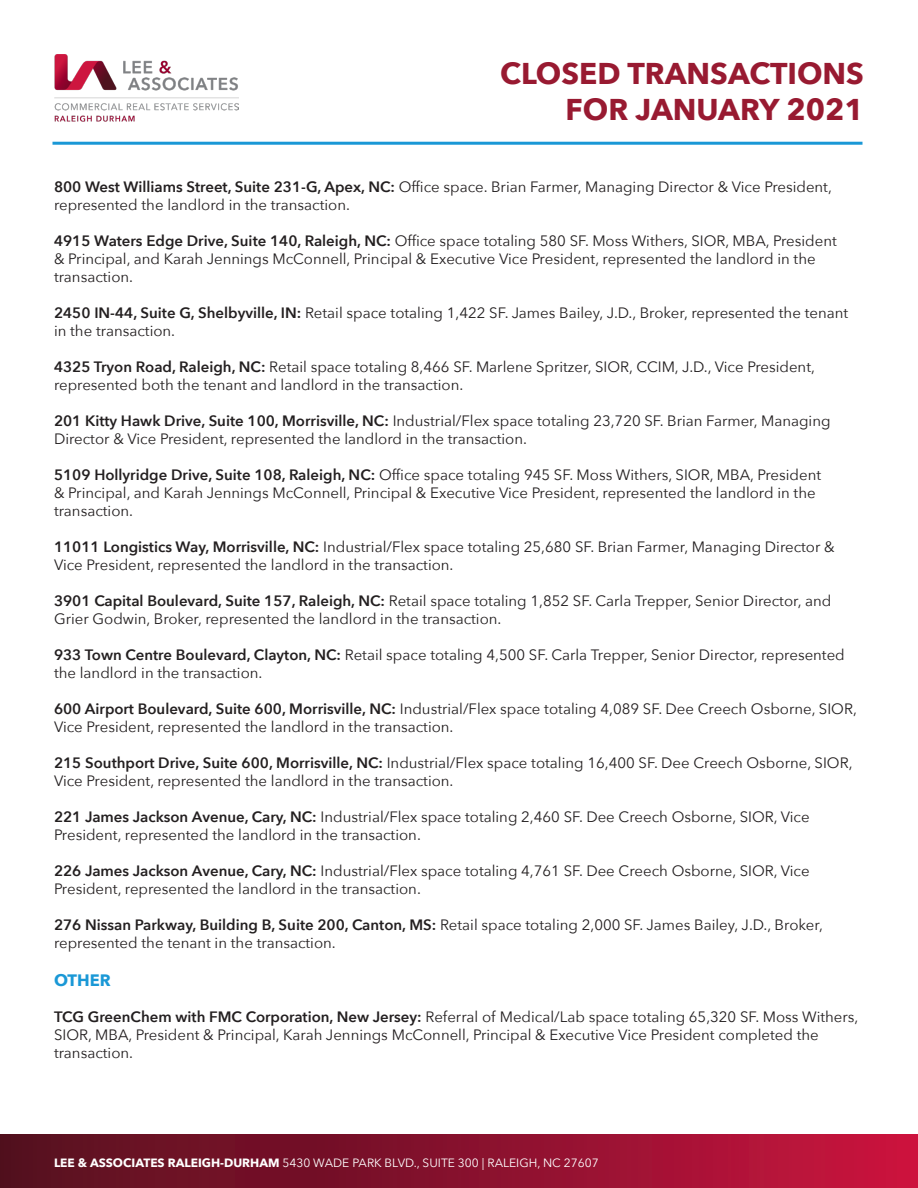
<style>
.page{position:relative;width:918px;height:1188px;background:#fff}
.page>*{position:absolute;margin:0;border:0;box-sizing:border-box;transform-origin:0 0}
.t1{font:700 30px/36px "Avenir Next";color:#981a31;text-align:right}
.t2{font:700 16.5px "Avenir Next";color:#1a98d6}
.t3{font:15px/18px "Avenir Next";color:#231f20}
.Doc_Title_2{font:12px "Avenir Next";color:#fff}
.s1{font-weight:600}
.s2{font-weight:700}
</style>
<div class="page">
<img style="left:54px;top:54px;width:184px;height:68px">
<hr style="left:52px;top:142px;width:810px;height:3px;background:#1a98d6">
<div style="left:0;top:1134px;width:918px;height:54px;background:linear-gradient(to right,#51101e,#c7133e)"></div>
<p class="t1" style="left:500px;top:55px;width:365px">CLOSED TRANSACTIONS<br>FOR JANUARY 2021</p>
<p class="t3" style="left:54px;top:178px;width:779px"><span class="s1">800 West Williams Street, Suite 231-G, Apex, NC:</span> Office space. Brian Farmer, Managing Director &amp; Vice President, represented the landlord in the transaction.</p>
<p class="t3" style="left:54px;top:232px;width:784px"><span class="s1">4915 Waters Edge Drive, Suite 140, Raleigh, NC:</span> Office space totaling 580 SF. Moss Withers, SIOR, MBA, President &amp; Principal, and Karah Jennings McConnell, Principal &amp; Executive Vice President, represented the landlord in the transaction.</p>
<p class="t3" style="left:54px;top:304px;width:796px"><span class="s1">2450 IN-44, Suite G, Shelbyville, IN:</span> Retail space totaling 1,422 SF. James Bailey, J.D., Broker, represented the tenant in the transaction.</p>
<p class="t3" style="left:54px;top:358px;width:763px"><span class="s1">4325 Tryon Road, Raleigh, NC:</span> Retail space totaling 8,466 SF. Marlene Spritzer, SIOR, CCIM, J.D., Vice President, represented both the tenant and landlord in the transaction.</p>
<p class="t3" style="left:54px;top:412px;width:778px"><span class="s1">201 Kitty Hawk Drive, Suite 100, Morrisville, NC:</span> Industrial/Flex space totaling 23,720 SF. Brian Farmer, Managing<br>Director &amp; Vice President, represented the landlord in the transaction.</p>
<p class="t3" style="left:54px;top:466px;width:769px"><span class="s1">5109 Hollyridge Drive, Suite 108, Raleigh, NC:</span> Office space totaling 945 SF. Moss Withers, SIOR, MBA, President &amp; Principal, and Karah Jennings McConnell, Principal &amp; Executive Vice President, represented the landlord in the transaction.</p>
<p class="t3" style="left:54px;top:538px;width:782px"><span class="s1">11011 Longistics Way, Morrisville, NC:</span> Industrial/Flex space totaling 25,680 SF. Brian Farmer, Managing Director &amp;<br>Vice President, represented the landlord in the transaction.</p>
<p class="t3" style="left:54px;top:592px;width:779px"><span class="s1">3901 Capital Boulevard, Suite 157, Raleigh, NC:</span> Retail space totaling 1,852 SF. Carla Trepper, Senior Director, and<br>Grier Godwin, Broker, represented the landlord in the transaction.</p>
<p class="t3" style="left:54px;top:646px;width:792px"><span class="s1">933 Town Centre Boulevard, Clayton, NC:</span> Retail space totaling 4,500 SF. Carla Trepper, Senior Director, represented the landlord in the transaction.</p>
<p class="t3" style="left:54px;top:700px;width:804px"><span class="s1">600 Airport Boulevard, Suite 600, Morrisville, NC:</span> Industrial/Flex space totaling 4,089 SF. Dee Creech Osborne, SIOR,<br>Vice President, represented the landlord in the transaction.</p>
<p class="t3" style="left:54px;top:754px;width:800px"><span class="s1">215 Southport Drive, Suite 600, Morrisville, NC:</span> Industrial/Flex space totaling 16,400 SF. Dee Creech Osborne, SIOR,<br>Vice President, represented the landlord in the transaction.</p>
<p class="t3" style="left:54px;top:808px;width:757px"><span class="s1">221 James Jackson Avenue, Cary, NC:</span> Industrial/Flex space totaling 2,460 SF. Dee Creech Osborne, SIOR, Vice<br>President, represented the landlord in the transaction.</p>
<p class="t3" style="left:54px;top:862px;width:757px"><span class="s1">226 James Jackson Avenue, Cary, NC:</span> Industrial/Flex space totaling 4,761 SF. Dee Creech Osborne, SIOR, Vice<br>President, represented the landlord in the transaction.</p>
<p class="t3" style="left:54px;top:916px;width:771px"><span class="s1">276 Nissan Parkway, Building B, Suite 200, Canton, MS:</span> Retail space totaling 2,000 SF. James Bailey, J.D., Broker, represented the tenant in the transaction.</p>
<p class="t2" style="left:54px;top:970px;width:58px">OTHER</p>
<p class="t3" style="left:54px;top:1008px;width:806px"><span class="s1">TCG GreenChem with FMC Corporation, New Jersey:</span> Referral of Medical/Lab space totaling 65,320 SF. Moss Withers,<br>SIOR, MBA, President &amp; Principal, Karah Jennings McConnell, Principal &amp; Executive Vice President completed the transaction.</p>
<p class="Doc_Title_2" style="left:54px;top:1156px;width:546px"><span class="s2">LEE &amp; ASSOCIATES RALEIGH-DURHAM</span> 5430 WADE PARK BLVD., SUITE 300 | RALEIGH, NC 27607</p>
</div>
